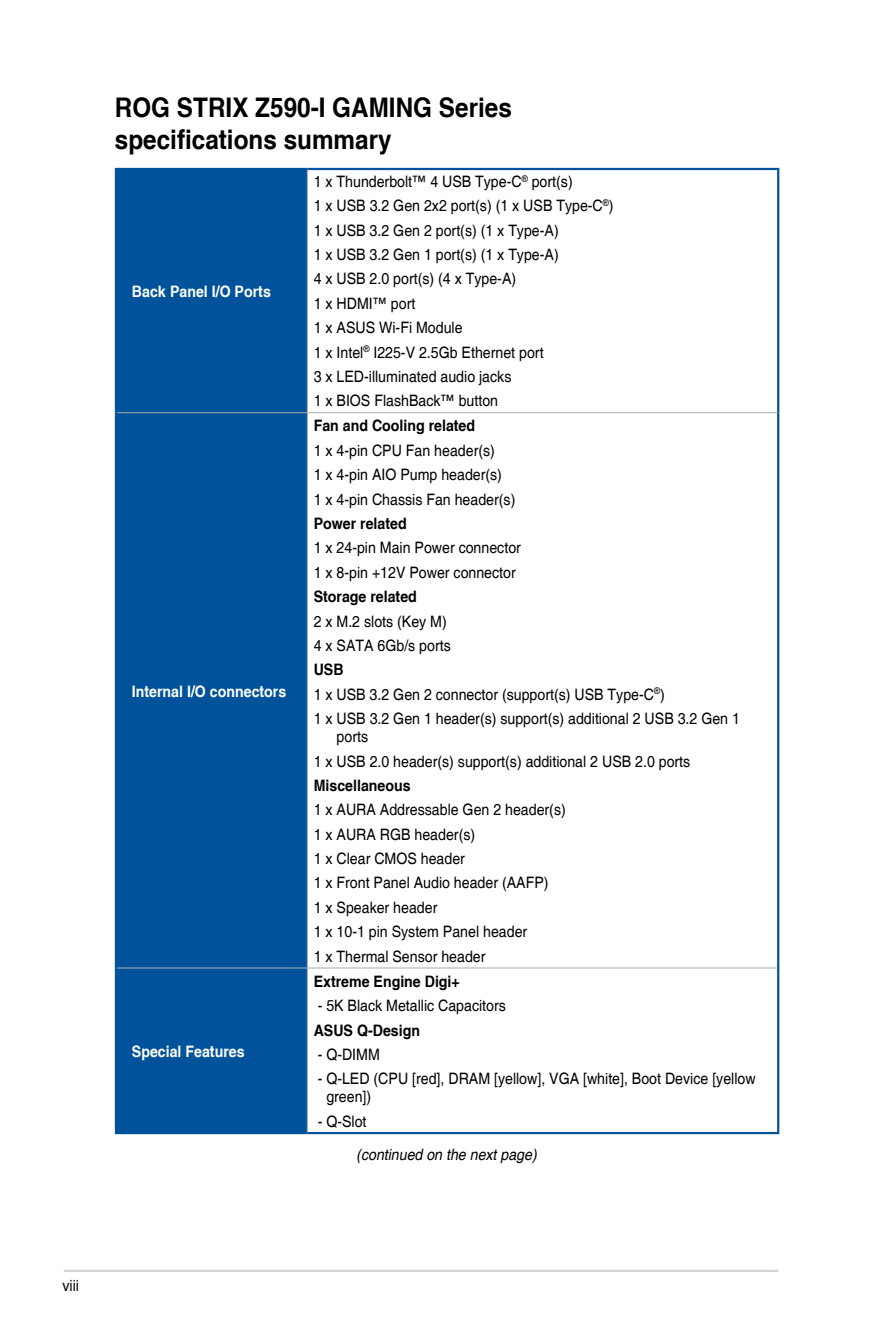
<style>
.page{position:relative;width:893px;height:1340px;background:#fff}
.page>*{position:absolute;margin:0;border:0;box-sizing:border-box;transform-origin:0 0}
.t1{font:700 27px/32.4px "Helvetica cyr";color:#000;scale:.9 1}
.t2{font:15.75px/24.3px "Helvetica";color:#000;scale:.9 1}
.t3{font:700 15.75px "Helvetica cyr";color:#000;scale:.9 1}
.t4{font:700 15.75px "Helvetica cyr";color:#fff;scale:.9 1}
.t5{font:italic 15.75px "Helvetica";color:#000;scale:.9 1}
</style>
<div class="page">
<hr style="left:64px;top:1269px;width:714px;height:2px;background:#d1d3d4">
<div style="left:117px;top:170px;width:190px;height:961px;background:#00539b"></div>
<hr style="left:115px;top:168px;width:192px;height:2px;background:#00539b">
<hr style="left:115px;top:170px;width:2px;height:243px;background:#00539b">
<hr style="left:307px;top:168px;width:472px;height:2px;background:#00539b">
<hr style="left:777px;top:170px;width:2px;height:243px;background:#00539b">
<hr style="left:115px;top:413px;width:2px;height:555px;background:#00539b">
<hr style="left:777px;top:413px;width:2px;height:555px;background:#00539b">
<hr style="left:115px;top:968px;width:2px;height:163px;background:#00539b">
<hr style="left:777px;top:968px;width:2px;height:163px;background:#00539b">
<hr style="left:115px;top:1131px;width:192px;height:3px;background:#00539b">
<hr style="left:307px;top:1131px;width:472px;height:3px;background:#00539b">
<hr style="left:307px;top:170px;width:1px;height:242px;background:#a7a9ac">
<hr style="left:117px;top:412px;width:190px;height:1px;background:#a7a9ac">
<hr style="left:307px;top:412px;width:470px;height:1px;background:#a7a9ac">
<hr style="left:307px;top:413px;width:1px;height:554px;background:#a7a9ac">
<hr style="left:117px;top:967px;width:190px;height:1px;background:#a7a9ac">
<hr style="left:307px;top:967px;width:470px;height:1px;background:#a7a9ac">
<hr style="left:307px;top:968px;width:1px;height:163px;background:#a7a9ac">
<h1 class="t1" style="left:115px;top:91px;width:443px">ROG STRIX Z590-I GAMING Series specifications summary</h1>
<p class="t4" style="left:132px;top:282px;width:156px">Back Panel I/O Ports</p>
<p class="t4" style="left:132px;top:682px;width:173px">Internal I/O connectors</p>
<p class="t4" style="left:132px;top:1042px;width:127px">Special Features</p>
<p class="t2" style="left:314px;top:170px;width:335px">1 x Thunderbolt™ 4 USB Type-C<sup>®</sup> port(s)<br>1 x USB 3.2 Gen 2x2 port(s) (1 x USB Type-C<sup>®</sup>)<br>1 x USB 3.2 Gen 2 port(s) (1 x Type-A)<br>1 x USB 3.2 Gen 1 port(s) (1 x Type-A)<br>4 x USB 2.0 port(s) (4 x Type-A)<br>1 x HDMI™ port<br>1 x ASUS Wi-Fi Module<br>1 x Intel<sup>®</sup> I225-V 2.5Gb Ethernet port<br>3 x LED-illuminated audio jacks<br>1 x BIOS FlashBack™ button</p>
<p class="t3" style="left:314px;top:417px;width:181px">Fan and Cooling related</p>
<p class="t2" style="left:314px;top:439px;width:226px">1 x 4-pin CPU Fan header(s)<br>1 x 4-pin AIO Pump header(s)<br>1 x 4-pin Chassis Fan header(s)</p>
<p class="t3" style="left:314px;top:514px;width:105px">Power related</p>
<p class="t2" style="left:314px;top:536px;width:232px">1 x 24-pin Main Power connector<br>1 x 8-pin +12V Power connector</p>
<p class="t3" style="left:314px;top:588px;width:116px">Storage related</p>
<p class="t2" style="left:314px;top:609px;width:154px">2 x M.2 slots (Key M)<br>4 x SATA 6Gb/s ports</p>
<p class="t3" style="left:314px;top:661px;width:35px">USB</p>
<p class="t2" style="left:314px;top:682px;width:475px">1 x USB 3.2 Gen 2 connector (support(s) USB Type-C<sup>®</sup>)<br>1 x USB 3.2 Gen 1 header(s) support(s) additional 2 USB 3.2 Gen 1</p>
<p class="t2" style="left:314px;top:725px;width:420px;text-indent:23px">ports<br>1 x USB 2.0 header(s) support(s) additional 2 USB 2.0 ports</p>
<p class="t3" style="left:314px;top:776px;width:109px">Miscellaneous</p>
<p class="t2" style="left:314px;top:798px;width:282px">1 x AURA Addressable Gen 2 header(s)<br>1 x AURA RGB header(s)<br>1 x Clear CMOS header<br>1 x Front Panel Audio header (AAFP)<br>1 x Speaker header<br>1 x 10-1 pin System Panel header<br>1 x Thermal Sensor header</p>
<p class="t3" style="left:314px;top:972px;width:164px">Extreme Engine Digi+</p>
<p class="t2" style="left:318px;top:994px;width:211px">- 5K Black Metallic Capacitors</p>
<p class="t3" style="left:314px;top:1021px;width:120px">ASUS Q-Design</p>
<p class="t2" style="left:318px;top:1042px;width:71px">- Q-DIMM</p>
<p class="t2" style="left:326px;top:1070px;width:479px;line-height:18px;text-indent:-9px">- Q-LED (CPU [red], DRAM [yellow], VGA [white], Boot Device [yellow green])</p>
<p class="t2" style="left:318px;top:1109px;width:56px">- Q-Slot</p>
<p class="t5" style="left:356px;top:1145px;width:206px">(continued on the nextpage)</p>
<p class="t2" style="left:63px;top:1273px;width:20px">viii</p>
</div>
